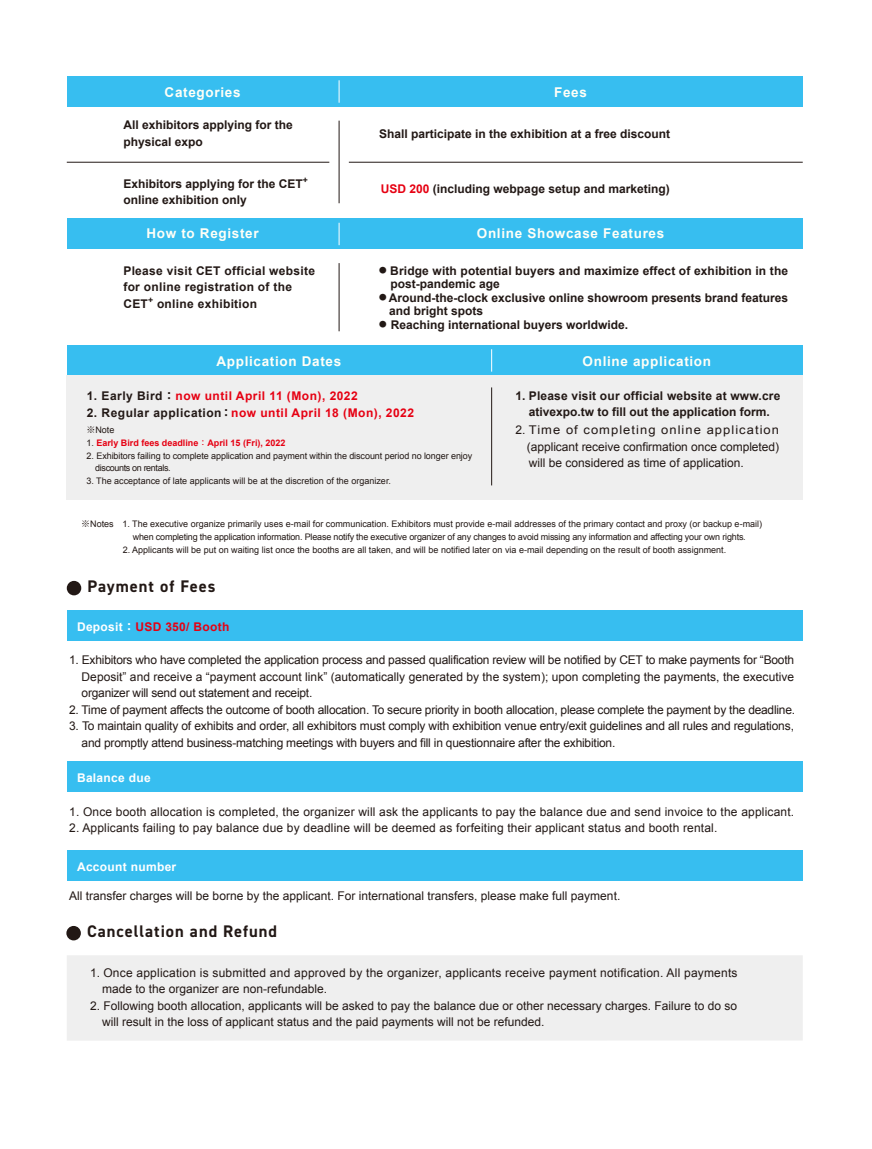
<style>
.page{position:relative;width:872px;height:1149px;background:#fff}
.page>*{position:absolute;margin:0;border:0;box-sizing:border-box;transform-origin:0 0}
.t1{font:700 16.5px "DIN2014";letter-spacing:.06em;color:#221815}
.t2{font:700 13.5px "Arial";letter-spacing:.05em;color:#fffff7}
.t3{font:12px/16.5px "Arial";color:#221815;text-align:justify}
.t4{font:700 12px/16.5px "Arial";color:#221815}
.t5{font:12px/16.5px "Arial";letter-spacing:.02em;color:#221815}
.t6{font:12px "Arial";letter-spacing:-.02em;color:#221815}
.t7{font:700 12px "Arial";letter-spacing:.04em;color:#e60012}
.t8{font:700 12px/16.5px "Arial";letter-spacing:.025em;color:#221815}
.t9{font:700 12px "Arial";letter-spacing:.025em;color:#fff}
.t10{font:9px/12.8px "Arial";color:#221815}
.t11{font:9px/12.8px "Arial";letter-spacing:-.02em;color:#221815}
.t12{font:700 9px "Arial";color:#e60012}
.s1{color:#e60012}
.s2{font-family:"Noto Sans CJ Ktc";font-weight:500;font-size:7.5px}
.s3{color:#221815}
.s4{font-family:"Taipei Sans TC Beta";color:#221815}
.s5{font-family:"Taipei Sans TC Beta"}
.s6{font-weight:400;color:#221815}
.s7{font-family:"Taipei Sans TC Beta";font-weight:400}
.s8{font-family:"Noto Sans CJ Ktc";font-weight:500}
.s9{color:#fff}
.s10{font-family:"Taipei Sans TC Beta";color:#fff}
</style>
<div class="page">
<div style="left:67px;top:219px;width:735px;height:30px;background:#37bef0"></div>
<div style="left:67px;top:345px;width:735px;height:30px;background:#37bef0"></div>
<svg style="left:339px;top:223px;width:1px;height:22px"></svg>
<div style="left:67px;top:76px;width:735px;height:31px;background:#37bef0"></div>
<div style="left:67px;top:375px;width:735px;height:125px;background:#efefef"></div>
<div style="left:67px;top:580px;width:14px;height:15px;background:#221815;border-radius:50%"></div>
<hr style="left:339px;top:263px;width:1px;height:68px;background:#221815">
<svg style="left:339px;top:80px;width:1px;height:23px"></svg>
<hr style="left:339px;top:121px;width:1px;height:82px;background:#221815">
<hr style="left:491px;top:387px;width:1px;height:98px;background:#221815">
<div style="left:67px;top:610px;width:735px;height:30px;background:#37bef0"></div>
<div style="left:67px;top:761px;width:735px;height:30px;background:#37bef0"></div>
<div style="left:67px;top:849px;width:735px;height:31px;background:#37bef0"></div>
<div style="left:67px;top:954px;width:735px;height:86px;background:#efefef"></div>
<div style="left:66px;top:925px;width:15px;height:15px;background:#221815;border-radius:50%"></div>
<hr style="left:67px;top:162px;width:262px;height:1px;background:#221815">
<hr style="left:349px;top:162px;width:453px;height:1px;background:#221815">
<svg style="left:491px;top:349px;width:1px;height:22px"></svg>
<p class="t2" style="left:165px;top:86px;width:77px">Categories</p>
<p class="t2" style="left:554px;top:86px;width:34px">Fees</p>
<p class="t4" style="left:123px;top:118px;width:171px">All exhibitors applying for the physical expo</p>
<p class="t4" style="left:379px;top:126px;width:292px">Shall participate in the exhibition at a free discount</p>
<p class="t4" style="left:123px;top:176px;width:186px">Exhibitors applying for the CET<sup>+ </sup>online exhibition only</p>
<p class="t4" style="left:381px;top:181px;width:290px"><span class="s1">USD 200</span> (including webpage setup and marketing)</p>
<p class="t2" style="left:146px;top:227px;width:114px">How to Register</p>
<p class="t8" style="left:123px;top:263px;width:193px">Please visit CET official website for online registration of the<br>CET<sup>+</sup> online exhibition</p>
<p class="t2" style="left:477px;top:227px;width:189px">Online Showcase Features</p>
<p class="t4" style="left:390px;top:264px;width:399px;line-height:13.5px;text-indent:-11px"><span class="s2">●</span> Bridge with potential buyers and maximize effect of exhibition in the post-pandemic age</p>
<p class="t4" style="left:389px;top:291px;width:400px;line-height:13.5px;text-indent:-10px"><span class="s2">●</span> Around-the-clock exclusive online showroom presents brand features and bright spots</p>
<p class="t4" style="left:379px;top:317px;width:250px"><span class="s2">●</span> Reaching international buyers worldwide.</p>
<p class="t2" style="left:216px;top:356px;width:126px">Application Dates</p>
<p class="t7" style="left:87px;top:391px;width:272px"><span class="s3">1. Early Bird</span><span class="s4">：</span>now until April 11 (Mon), 2022</p>
<p class="t7" style="left:87px;top:407px;width:329px"><span class="s3">2. Regular application</span><span class="s4">：</span>now until April 18 (Mon), 2022</p>
<p class="t10" style="left:86px;top:424px;width:30px"><span class="s5">※</span>Note</p>
<p class="t12" style="left:86px;top:438px;width:201px"><span class="s6">1.</span> Early Bird fees deadline<span class="s7">：</span>April 15 (Fri), 2022</p>
<p class="t10" style="left:95px;top:449px;width:378px;text-indent:-9px">2. Exhibitors failing to complete application and payment within the discount period no longer enjoy discounts on rentals.</p>
<p class="t10" style="left:86px;top:475px;width:306px">3. The acceptance of late applicants will be at the discretion of the organizer.</p>
<p class="t2" style="left:582px;top:356px;width:130px">Online application</p>
<p class="t4" style="left:515px;top:388px;width:266px;text-align:center">1. Please visit our official website at www.cre ativexpo.tw to fill out the application form.</p>
<p class="t3" style="left:527px;top:423px;width:253px;text-indent:-11px">2. Time of completing online application (applicant receive confirmation once completed) will be considered as time of application.</p>
<p class="t11" style="left:133px;top:518px;width:631px;text-indent:-51px"><span class="s8">※</span>Notes 1. The executive organize primarily uses e-mail for communication. Exhibitors must provide e-mail addresses of the primary contact and proxy (or backup e-mail) when completing the application information. Please notify the executive organizer of any changes to avoid missing any information and affecting your own rights.</p>
<p class="t10" style="left:123px;top:543px;width:605px">2. Applicants will be put on waiting list once the booths are all taken, and will be notified later on via e-mail depending on the result of booth assignment.</p>
<h1 class="t1" style="left:88px;top:580px;width:129px">Payment of Fees</h1>
<p class="t7" style="left:77px;top:621px;width:154px"><span class="s9">Deposit</span><span class="s10">：</span>USD 350/ Booth</p>
<p class="t3" style="left:82px;top:653px;width:714px;text-indent:-12px">1. Exhibitors who have completed the application process and passed qualification review will be notified by CET to make payments for “Booth Deposit” and receive a “payment account link” (automatically generated by the system); upon completing the payments, the executive organizer will send out statement and receipt.</p>
<p class="t6" style="left:69px;top:705px;width:727px">2. Time of payment affects the outcome of booth allocation. To secure priority in booth allocation, please complete the payment by the deadline.</p>
<p class="t3" style="left:82px;top:719px;width:714px;text-indent:-12px">3. To maintain quality of exhibits and order, all exhibitors must comply with exhibition venue entry/exit guidelines and all rules and regulations, and promptly attend business-matching meetings with buyers and fill in questionnaire after the exhibition.</p>
<p class="t9" style="left:77px;top:772px;width:75px">Balance due</p>
<p class="t3" style="left:69px;top:804px;width:726px">1. Once booth allocation is completed, the organizer will ask the applicants to pay the balance due and send invoice to the applicant.</p>
<p class="t3" style="left:69px;top:820px;width:649px">2. Applicants failing to pay balance due by deadline will be deemed as forfeiting their applicant status and booth rental.</p>
<p class="t9" style="left:77px;top:861px;width:101px">Account number</p>
<p class="t3" style="left:69px;top:888px;width:552px">All transfer charges will be borne by the applicant. For international transfers, please make full payment.</p>
<h1 class="t1" style="left:87px;top:925px;width:191px">Cancellation and Refund</h1>
<p class="t5" style="left:102px;top:965px;width:637px;text-indent:-12px">1. Once application is submitted and approved by the organizer, applicants receive payment notification. All payments made to the organizer are non-refundable.</p>
<p class="t3" style="left:102px;top:998px;width:636px;text-indent:-12px">2. Following booth allocation, applicants will be asked to pay the balance due or other necessary charges. Failure to do so will result in the loss of applicant status and the paid payments will not be refunded.</p>
</div>
